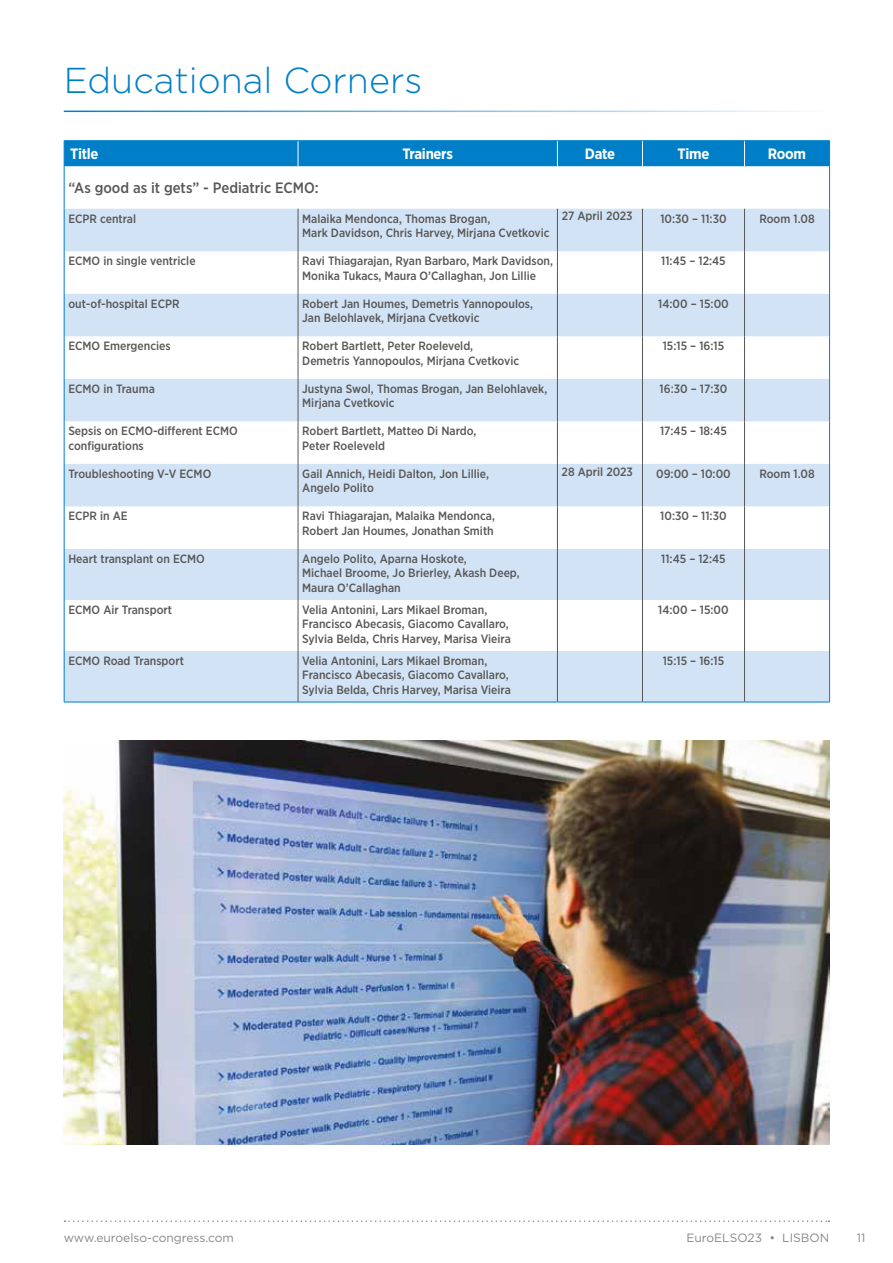
<style>
.page{position:relative;width:893px;height:1263px;background:#fff}
.page>*{position:absolute;margin:0;border:0;box-sizing:border-box;transform-origin:0 0}
.t1{font:300 36px "Gotham";color:#007fc8}
.t2{font:500 15px "Gotham Narrow";color:#575756}
.t3{font:700 15px "Gotham Narrow";letter-spacing:-.02em;color:#fff}
.t4{font:500 12px/14.4px "Gotham Narrow";color:#575756}
.t5{font:12px "Gotham";color:#878787}
</style>
<div class="page">
<svg style="left:65px;top:1220px;width:764px;height:2px"></svg>
<hr style="left:64px;top:111px;width:765px;height:1px;background:#007fc8">
<img style="left:64px;top:741px;width:765px;height:404px">
<svg style="left:65px;top:209px;width:764px;height:493px;fill:#d3e3f6"></svg>
<hr style="left:64px;top:140px;width:234px;height:1px;background:#007fc8">
<hr style="left:298px;top:140px;width:259px;height:1px;background:#007fc8">
<hr style="left:557px;top:140px;width:85px;height:1px;background:#007fc8">
<hr style="left:642px;top:140px;width:102px;height:1px;background:#007fc8">
<hr style="left:744px;top:140px;width:86px;height:1px;background:#007fc8">
<div style="left:64px;top:141px;width:766px;height:25px;background:#007fc8"></div>
<hr style="left:64px;top:209px;width:1px;height:42px;background:#007fc8">
<hr style="left:64px;top:251px;width:1px;height:43px;background:#007fc8">
<hr style="left:64px;top:294px;width:1px;height:42px;background:#007fc8">
<hr style="left:64px;top:336px;width:1px;height:43px;background:#007fc8">
<hr style="left:64px;top:379px;width:1px;height:42px;background:#007fc8">
<hr style="left:64px;top:421px;width:1px;height:43px;background:#007fc8">
<hr style="left:64px;top:464px;width:1px;height:42px;background:#007fc8">
<hr style="left:64px;top:506px;width:1px;height:43px;background:#007fc8">
<hr style="left:64px;top:549px;width:1px;height:51px;background:#007fc8">
<hr style="left:64px;top:600px;width:1px;height:51px;background:#007fc8">
<hr style="left:64px;top:651px;width:1px;height:51px;background:#007fc8">
<hr style="left:298px;top:209px;width:1px;height:42px;background:#575756">
<hr style="left:298px;top:251px;width:1px;height:43px;background:#575756">
<hr style="left:298px;top:294px;width:1px;height:42px;background:#575756">
<hr style="left:298px;top:336px;width:1px;height:43px;background:#575756">
<hr style="left:298px;top:379px;width:1px;height:42px;background:#575756">
<hr style="left:298px;top:421px;width:1px;height:43px;background:#575756">
<hr style="left:298px;top:464px;width:1px;height:42px;background:#575756">
<hr style="left:298px;top:506px;width:1px;height:43px;background:#575756">
<hr style="left:298px;top:549px;width:1px;height:51px;background:#575756">
<hr style="left:298px;top:600px;width:1px;height:51px;background:#575756">
<hr style="left:298px;top:651px;width:1px;height:51px;background:#575756">
<hr style="left:557px;top:209px;width:1px;height:42px;background:#575756">
<hr style="left:557px;top:251px;width:1px;height:43px;background:#575756">
<hr style="left:557px;top:294px;width:1px;height:42px;background:#575756">
<hr style="left:557px;top:336px;width:1px;height:43px;background:#575756">
<hr style="left:557px;top:379px;width:1px;height:42px;background:#575756">
<hr style="left:557px;top:421px;width:1px;height:43px;background:#575756">
<hr style="left:557px;top:464px;width:1px;height:42px;background:#575756">
<hr style="left:557px;top:506px;width:1px;height:43px;background:#575756">
<hr style="left:557px;top:549px;width:1px;height:51px;background:#575756">
<hr style="left:557px;top:600px;width:1px;height:51px;background:#575756">
<hr style="left:557px;top:651px;width:1px;height:51px;background:#575756">
<hr style="left:642px;top:209px;width:1px;height:42px;background:#575756">
<hr style="left:642px;top:251px;width:1px;height:43px;background:#575756">
<hr style="left:642px;top:294px;width:1px;height:42px;background:#575756">
<hr style="left:642px;top:336px;width:1px;height:43px;background:#575756">
<hr style="left:642px;top:379px;width:1px;height:42px;background:#575756">
<hr style="left:642px;top:421px;width:1px;height:43px;background:#575756">
<hr style="left:642px;top:464px;width:1px;height:42px;background:#575756">
<hr style="left:642px;top:506px;width:1px;height:43px;background:#575756">
<hr style="left:642px;top:549px;width:1px;height:51px;background:#575756">
<hr style="left:642px;top:600px;width:1px;height:51px;background:#575756">
<hr style="left:642px;top:651px;width:1px;height:51px;background:#575756">
<hr style="left:744px;top:209px;width:1px;height:42px;background:#575756">
<hr style="left:744px;top:251px;width:1px;height:43px;background:#575756">
<hr style="left:744px;top:294px;width:1px;height:42px;background:#575756">
<hr style="left:744px;top:336px;width:1px;height:43px;background:#575756">
<hr style="left:744px;top:379px;width:1px;height:42px;background:#575756">
<hr style="left:744px;top:421px;width:1px;height:43px;background:#575756">
<hr style="left:744px;top:464px;width:1px;height:42px;background:#575756">
<hr style="left:744px;top:506px;width:1px;height:43px;background:#575756">
<hr style="left:744px;top:549px;width:1px;height:51px;background:#575756">
<hr style="left:744px;top:600px;width:1px;height:51px;background:#575756">
<hr style="left:744px;top:651px;width:1px;height:51px;background:#575756">
<hr style="left:829px;top:209px;width:1px;height:42px;background:#007fc8">
<hr style="left:829px;top:251px;width:1px;height:43px;background:#007fc8">
<hr style="left:829px;top:294px;width:1px;height:42px;background:#007fc8">
<hr style="left:829px;top:336px;width:1px;height:43px;background:#007fc8">
<hr style="left:829px;top:379px;width:1px;height:42px;background:#007fc8">
<hr style="left:829px;top:421px;width:1px;height:43px;background:#007fc8">
<hr style="left:829px;top:464px;width:1px;height:42px;background:#007fc8">
<hr style="left:829px;top:506px;width:1px;height:43px;background:#007fc8">
<hr style="left:829px;top:549px;width:1px;height:51px;background:#007fc8">
<hr style="left:829px;top:600px;width:1px;height:51px;background:#007fc8">
<hr style="left:829px;top:651px;width:1px;height:51px;background:#007fc8">
<hr style="left:64px;top:702px;width:234px;height:1px;background:#007fc8">
<hr style="left:298px;top:702px;width:259px;height:1px;background:#007fc8">
<hr style="left:557px;top:702px;width:85px;height:1px;background:#007fc8">
<hr style="left:642px;top:702px;width:102px;height:1px;background:#007fc8">
<hr style="left:744px;top:702px;width:86px;height:1px;background:#007fc8">
<hr style="left:64px;top:166px;width:1px;height:43px;background:#007fc8">
<hr style="left:829px;top:166px;width:1px;height:43px;background:#007fc8">
<h1 class="t1" style="left:64px;top:57px;width:360px">Educational Corners</h1>
<p class="t3" style="left:70px;top:145px;width:30px">Title</p>
<p class="t3" style="left:402px;top:145px;width:52px">Trainers</p>
<p class="t3" style="left:585px;top:145px;width:32px">Date</p>
<p class="t3" style="left:678px;top:145px;width:33px">Time</p>
<p class="t3" style="left:768px;top:145px;width:40px">Room</p>
<p class="t2" style="left:68px;top:179px;width:252px">“As good as it gets” - Pediatric ECMO:</p>
<p class="t4" style="left:68px;top:211px;width:69px">ECPR central</p>
<p class="t4" style="left:302px;top:211px;width:249px">Malaika Mendonca, Thomas Brogan,<br>Mark Davidson, Chris Harvey, Mirjana Cvetkovic</p>
<p class="t4" style="left:562px;top:209px;width:72px">27 April 2023</p>
<p class="t4" style="left:660px;top:211px;width:68px">10:30 – 11:30</p>
<p class="t4" style="left:759px;top:211px;width:57px">Room 1.08</p>
<p class="t4" style="left:68px;top:254px;width:129px">ECMO in single ventricle</p>
<p class="t4" style="left:302px;top:254px;width:252px">Ravi Thiagarajan, Ryan Barbaro, Mark Davidson,<br>Monika Tukacs, Maura O’Callaghan, Jon Lillie</p>
<p class="t4" style="left:661px;top:254px;width:66px">11:45 – 12:45</p>
<p class="t4" style="left:68px;top:296px;width:113px">out-of-hospital ECPR</p>
<p class="t4" style="left:302px;top:296px;width:232px">Robert Jan Houmes, Demetris Yannopoulos,<br>Jan Belohlavek, Mirjana Cvetkovic</p>
<p class="t4" style="left:658px;top:296px;width:72px">14:00 – 15:00</p>
<p class="t4" style="left:68px;top:339px;width:104px">ECMO Emergencies</p>
<p class="t4" style="left:302px;top:339px;width:218px">Robert Bartlett, Peter Roeleveld,<br>Demetris Yannopoulos, Mirjana Cvetkovic</p>
<p class="t4" style="left:663px;top:339px;width:63px">15:15 – 16:15</p>
<p class="t4" style="left:68px;top:381px;width:88px">ECMO in Trauma</p>
<p class="t4" style="left:302px;top:381px;width:247px">Justyna Swol, Thomas Brogan, Jan Belohlavek,<br>Mirjana Cvetkovic</p>
<p class="t4" style="left:660px;top:381px;width:69px">16:30 – 17:30</p>
<p class="t4" style="left:68px;top:424px;width:171px">Sepsis on ECMO-different ECMO configurations</p>
<p class="t4" style="left:302px;top:424px;width:176px">Robert Bartlett, Matteo Di Nardo,<br>Peter Roeleveld</p>
<p class="t4" style="left:660px;top:424px;width:68px">17:45 – 18:45</p>
<p class="t4" style="left:68px;top:466px;width:144px">Troubleshooting V-V ECMO</p>
<p class="t4" style="left:302px;top:466px;width:188px">Gail Annich, Heidi Dalton, Jon Lillie,<br>Angelo Polito</p>
<p class="t4" style="left:562px;top:464px;width:73px">28 April 2023</p>
<p class="t4" style="left:656px;top:466px;width:76px">09:00 – 10:00</p>
<p class="t4" style="left:759px;top:466px;width:57px">Room 1.08</p>
<p class="t4" style="left:68px;top:509px;width:61px">ECPR in AE</p>
<p class="t4" style="left:302px;top:509px;width:194px">Ravi Thiagarajan, Malaika Mendonca,<br>Robert Jan Houmes, Jonathan Smith</p>
<p class="t4" style="left:660px;top:509px;width:68px">10:30 – 11:30</p>
<p class="t4" style="left:68px;top:551px;width:138px">Heart transplant on ECMO</p>
<p class="t4" style="left:302px;top:551px;width:219px">Angelo Polito, Aparna Hoskote,<br>Michael Broome, Jo Brierley, Akash Deep,<br>Maura O’Callaghan</p>
<p class="t4" style="left:661px;top:551px;width:66px">11:45 – 12:45</p>
<p class="t4" style="left:68px;top:602px;width:105px">ECMO Air Transport</p>
<p class="t4" style="left:302px;top:602px;width:210px">Velia Antonini, Lars Mikael Broman,<br>Francisco Abecasis, Giacomo Cavallaro,<br>Sylvia Belda, Chris Harvey, Marisa Vieira</p>
<p class="t4" style="left:658px;top:602px;width:72px">14:00 – 15:00</p>
<p class="t4" style="left:68px;top:653px;width:117px">ECMO Road Transport</p>
<p class="t4" style="left:302px;top:653px;width:210px">Velia Antonini, Lars Mikael Broman,<br>Francisco Abecasis, Giacomo Cavallaro,<br>Sylvia Belda, Chris Harvey, Marisa Vieira</p>
<p class="t4" style="left:663px;top:653px;width:63px">15:15 – 16:15</p>
<p class="t5" style="left:64px;top:1230px;width:172px">www.euroelso-congress.com</p>
<p class="t5" style="left:686px;top:1230px;width:144px">EuroELSO23 • LISBON</p>
<p class="t5" style="left:857px;top:1230px;width:10px">11</p>
</div>
